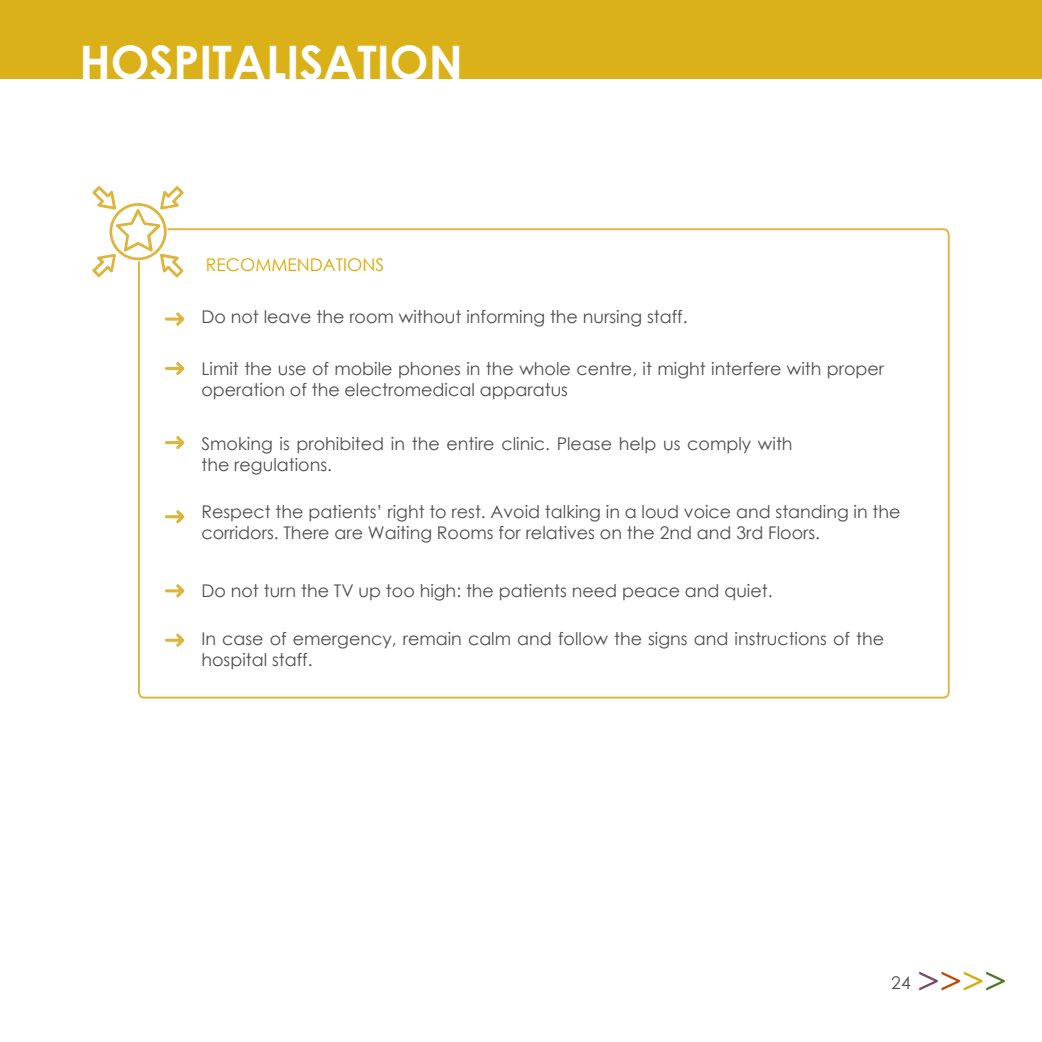
<style>
.page{position:relative;width:1042px;height:1042px;background:#fff}
.page>*{position:absolute;margin:0;border:0;box-sizing:border-box;transform-origin:0 0}
.t1{font:700 46.2px "Century Gothic";color:#fff}
.t2{font:17.5px/21px "Century Gothic";color:#4f4e50}
.t3{font:17.5px "Century Gothic";color:#d7a900}
.s1{font-size:36.75px;color:#7c4461}
.s2{font-size:36.75px;color:#bc4806}
.s3{font-size:36.75px;color:#d7a900}
.s4{font-size:36.75px;color:#4b7622}
</style>
<div class="page">
<div style="left:0;top:0;width:1042px;height:79px;background:#dbb11a"></div>
<svg style="left:165px;top:312px;width:19px;height:14px"></svg>
<svg style="left:165px;top:362px;width:19px;height:13px"></svg>
<svg style="left:165px;top:436px;width:19px;height:13px"></svg>
<svg style="left:165px;top:510px;width:19px;height:13px"></svg>
<svg style="left:165px;top:584px;width:19px;height:13px"></svg>
<svg style="left:165px;top:633px;width:19px;height:14px"></svg>
<svg style="left:92px;top:186px;width:92px;height:91px"></svg>
<h1 class="t1" style="left:79px;top:27px;width:385px">HOSPITALISATION</h1>
<p class="t3" style="left:206px;top:253px;width:180px">RECOMMENDATIONS</p>
<p class="t2" style="left:201px;top:306px;width:487px">Do not leave the room without informing the nursing staff.</p>
<p class="t2" style="left:201px;top:357px;width:684px">Limit the use of mobile phones in the whole centre, it might interfere with proper operation of the electromedical apparatus</p>
<p class="t2" style="left:201px;top:433px;width:593px">Smoking is prohibited in the entire clinic. Please help us comply with the regulations.</p>
<p class="t2" style="left:201px;top:501px;width:700px">Respect the patients’ right to rest. Avoid talking in a loud voice and standing in the corridors. There are Waiting Rooms for relatives on the 2nd and 3rd Floors.</p>
<p class="t2" style="left:201px;top:580px;width:573px">Do not turn the TV up too high: the patients need peace and quiet.</p>
<p class="t2" style="left:201px;top:628px;width:684px">In case of emergency, remain calm and follow the signs and instructions of the hospital staff.</p>
<p class="t2" style="left:891px;top:971px;width:117px">24 <span class="s1">&gt;</span><span class="s2">&gt;</span><span class="s3">&gt;</span><span class="s4">&gt;</span></p>
</div>
